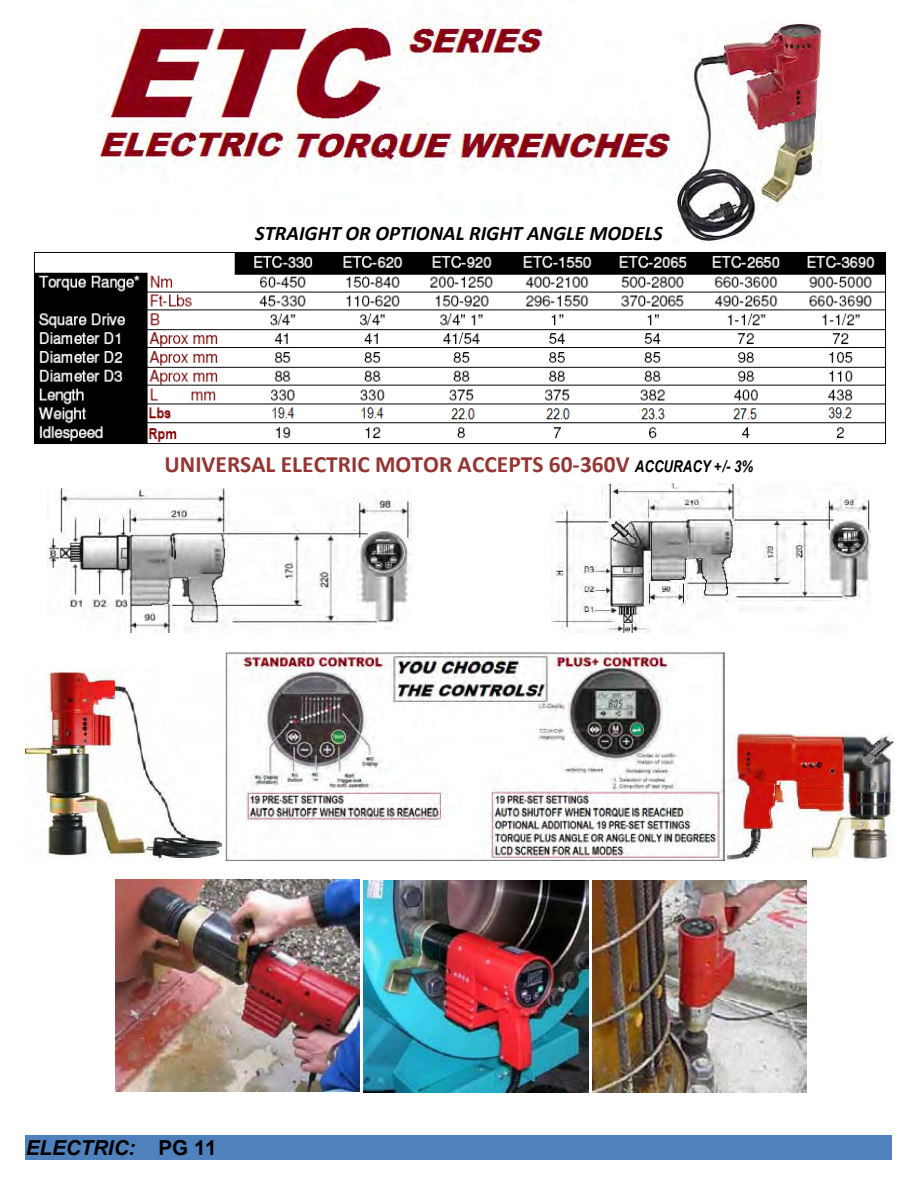
<style>
.page{position:relative;width:918px;height:1188px;background:#fff}
.page>*{position:absolute;margin:0;border:0;box-sizing:border-box;transform-origin:0 0}
.t1{font:700 23.4px "Calibri";color:#943634}
.t2{font:italic 700 20.7px "Calibri";color:#000}
.t3{font:italic 700 20.7px "Arial";letter-spacing:-.005em;color:#000}
.s1{font-family:"Arial Narrow";font-style:italic;font-size:16.2px;color:#000}
.s2{font-style:normal}
</style>
<div class="page">
<img style="left:97px;top:17px;width:576px;height:155px">
<img style="left:33px;top:252px;width:853px;height:193px">
<img style="left:48px;top:489px;width:364px;height:144px">
<img style="left:551px;top:483px;width:320px;height:150px">
<img style="left:25px;top:670px;width:196px;height:189px">
<img style="left:225px;top:652px;width:499px;height:208px">
<img style="left:728px;top:733px;width:165px;height:127px">
<img style="left:116px;top:880px;width:243px;height:212px">
<img style="left:363px;top:881px;width:226px;height:211px">
<img style="left:593px;top:880px;width:214px;height:212px">
<div style="left:26px;top:1135px;width:866px;height:25px;background:#4f81bd"></div>
<div style="left:648px;top:0;width:270px;height:60px;background:#fff"></div>
<img style="left:673px;top:22px;width:149px;height:221px">
<p class="t2" style="left:255px;top:220px;width:409px">STRAIGHT OR OPTIONAL RIGHT ANGLE MODELS</p>
<p class="t1" style="left:165px;top:450px;width:590px">UNIVERSAL ELECTRIC MOTOR ACCEPTS 60-360V <span class="s1">ACCURACY +/- 3%</span></p>
<p class="t3" style="left:26px;top:1133px;width:193px">ELECTRIC: <span class="s2">PG 11</span></p>
</div>
